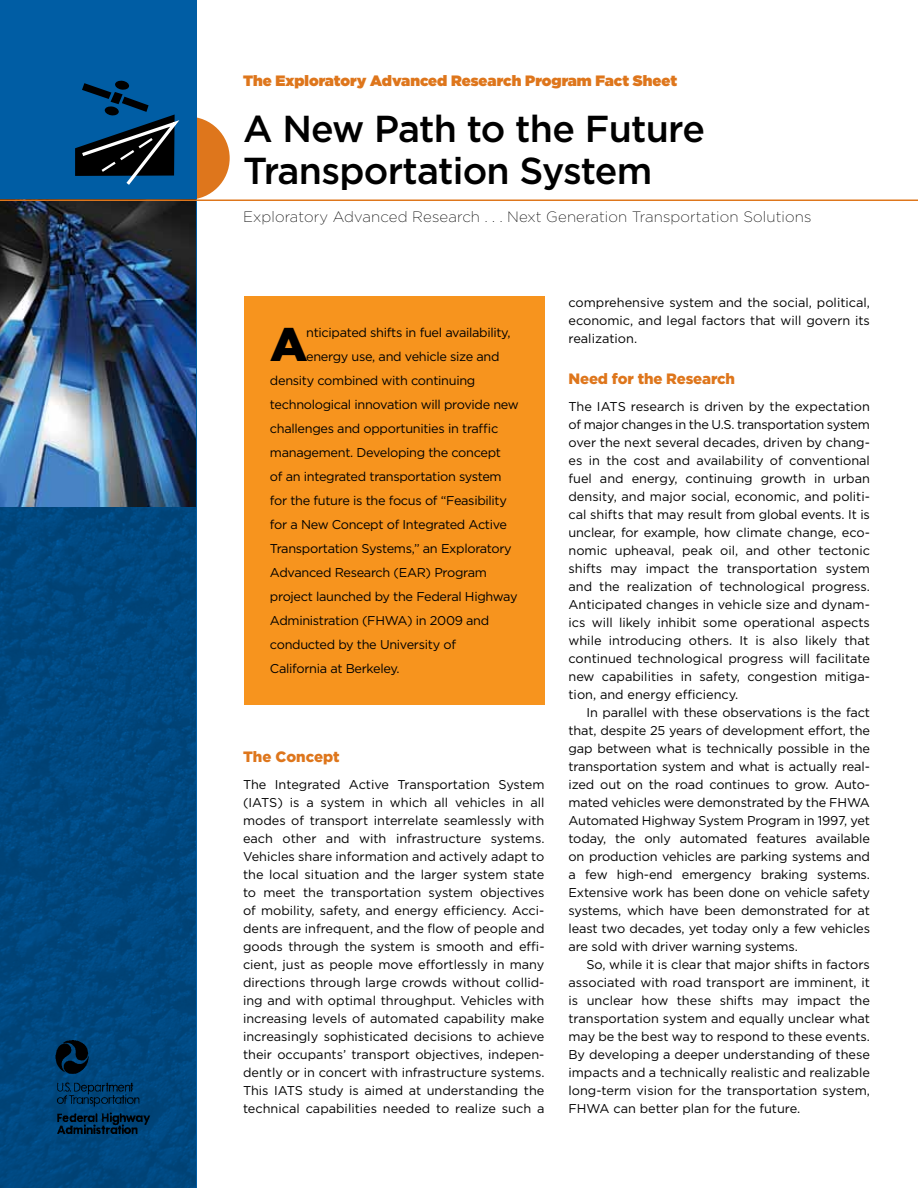
<style>
.page{position:relative;width:918px;height:1188px;background:#fff}
.page>*{position:absolute;margin:0;border:0;box-sizing:border-box;transform-origin:0 0}
.t1{font:900 47.1px "Gotham";color:#000}
.t2{font:500 37.5px/42px "Gotham";letter-spacing:-.02em;color:#000}
.t3{font:200 15px "Gotham";letter-spacing:.01em;color:#000}
.t4{font:900 15px "Gotham";color:#de761c}
.t5{font:900 15px "Gotham";letter-spacing:-.01em;color:#de761c}
.t6{font:12.75px/18px "Gotham";letter-spacing:-.025em;color:#000;text-align:justify}
</style>
<div class="page">
<div style="left:147px;top:117px;width:83px;height:83px;background:#de761c;border-radius:50%"></div>
<div style="left:0;top:0;width:196px;height:1188px;background:#005da4"></div>
<img style="left:0;top:506px;width:196px;height:682px">
<img style="left:50px;top:1037px;width:103px;height:105px">
<svg style="left:75px;top:81px;width:104px;height:104px"></svg>
<div style="left:244px;top:297px;width:301px;height:408px;background:#f7941e"></div>
<img style="left:0;top:199px;width:196px;height:307px">
<hr style="left:0;top:200px;width:918px;height:1px;background:#de761c">
<p class="t4" style="left:243px;top:70px;width:436px">The Exploratory Advanced Research Program Fact Sheet</p>
<h2 class="t2" style="left:243px;top:108px;width:464px">A New Path to the Future<br>Transportation System</h2>
<p class="t3" style="left:243px;top:208px;width:570px">Exploratory Advanced Research . . . Next Generation Transportation Solutions</p>
<h1 class="t1" style="left:270px;top:312px;width:39px">A</h1>
<p class="t6" style="left:306px;top:323px;width:206px">nticipated shifts in fuel availability,</p>
<p class="t6" style="left:306px;top:347px;width:195px">energy use, and vehicle size and</p>
<p class="t6" style="left:270px;top:371px;width:207px">density combined with continuing</p>
<p class="t6" style="left:270px;top:395px;width:250px">technological innovation will provide new</p>
<p class="t6" style="left:270px;top:419px;width:230px">challenges and opportunities in traffic</p>
<p class="t6" style="left:270px;top:443px;width:233px">management. Developing the concept</p>
<p class="t6" style="left:270px;top:467px;width:233px">of an integrated transportation system</p>
<p class="t6" style="left:270px;top:491px;width:238px">for the future is the focus of “Feasibility</p>
<p class="t6" style="left:270px;top:515px;width:239px">for a New Concept of Integrated Active</p>
<p class="t6" style="left:270px;top:539px;width:243px">Transportation Systems,” an Exploratory</p>
<p class="t6" style="left:270px;top:563px;width:218px">Advanced Research (EAR) Program</p>
<p class="t6" style="left:270px;top:587px;width:249px">project launched by the Federal Highway</p>
<p class="t6" style="left:270px;top:611px;width:221px">Administration (FHWA) in 2009 and</p>
<p class="t6" style="left:270px;top:635px;width:188px">conducted by the University of</p>
<p class="t6" style="left:270px;top:659px;width:131px">California at Berkeley.</p>
<p class="t5" style="left:243px;top:746px;width:98px">The Concept</p>
<p class="t6" style="left:243px;top:775px;width:303px">The Integrated Active Transportation System (IATS) is a system in which all vehicles in all modes of transport interrelate seamlessly with each other and with infrastructure systems.<br>Vehicles share information and actively adapt to the local situation and the larger system state to meet the transportation system objectives of mobility, safety, and energy efficiency. Acci&shy;dents are infrequent, and the flow of people and goods through the system is smooth and effi&shy;cient, just as people move effortlessly in many directions through large crowds without collid&shy;ing and with optimal throughput. Vehicles with increasing levels of automated capability make increasingly sophisticated decisions to achieve their occupants’ transport objectives, indepen&shy;dently or in concert with infrastructure systems.<br>This IATS study is aimed at understanding the technical capabilities needed to realize such a</p>
<p class="t6" style="left:568px;top:293px;width:303px">comprehensive system and the social, political, economic, and legal factors that will govern its realization.</p>
<p class="t5" style="left:568px;top:368px;width:168px">Need for the Research</p>
<p class="t6" style="left:568px;top:397px;width:303px">The IATS research is driven by the expectation of major changes in the U.S. transportation system over the next several decades, driven by chang&shy;es in the cost and availability of conventional fuel and energy, continuing growth in urban density, and major social, economic, and politi&shy;cal shifts that may result from global events. It is unclear, for example, how climate change, eco&shy;nomic upheaval, peak oil, and other tectonic shifts may impact the transportation system and the realization of technological progress.<br>Anticipated changes in vehicle size and dynam&shy;ics will likely inhibit some operational aspects while introducing others. It is also likely that continued technological progress will facilitate new capabilities in safety, congestion mitiga&shy;tion, and energy efficiency.</p>
<p class="t6" style="left:568px;top:703px;width:303px;text-indent:18px">In parallel with these observations is the fact that, despite 25 years of development effort, the gap between what is technically possible in the transportation system and what is actually real&shy;ized out on the road continues to grow. Auto&shy;mated vehicles were demonstrated by the FHWA Automated Highway System Program in 1997, yet today, the only automated features available on production vehicles are parking systems and a few high-end emergency braking systems.<br>Extensive work has been done on vehicle safety systems, which have been demonstrated for at least two decades, yet today only a few vehicles are sold with driver warning systems.</p>
<p class="t6" style="left:568px;top:955px;width:303px;text-indent:18px">So, while it is clear that major shifts in factors associated with road transport are imminent, it is unclear how these shifts may impact the transportation system and equally unclear what may be the best way to respond to these events.<br>By developing a deeper understanding of these impacts and a technically realistic and realizable long-term vision for the transportation system, FHWA can better plan for the future.</p>
</div>
